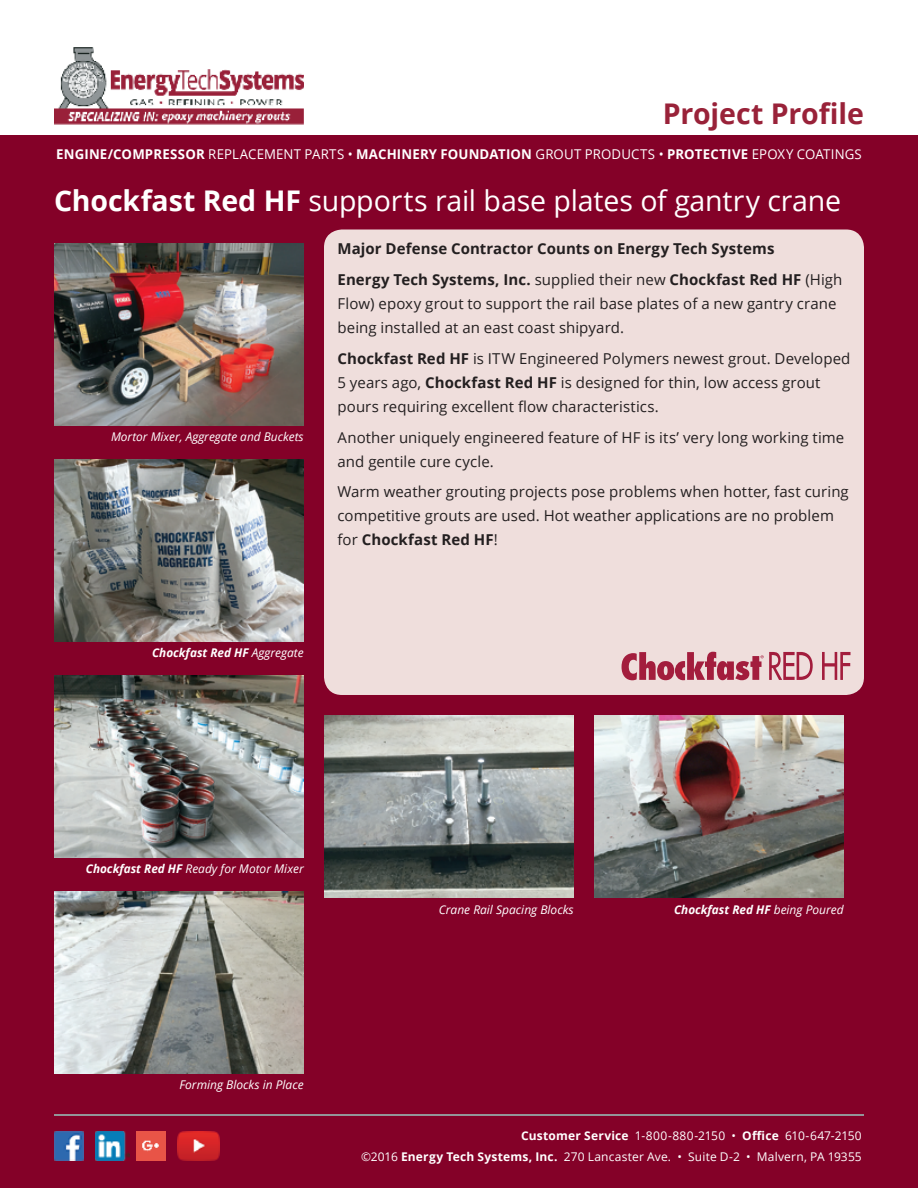
<style>
.page{position:relative;width:918px;height:1188px;background:#fff}
.page>*{position:absolute;margin:0;border:0;box-sizing:border-box;transform-origin:0 0}
.t1{font:28.5px "Open Sans";letter-spacing:-.005em;color:#fff}
.t2{font:700 28.5px "Open Sans";letter-spacing:-.005em;color:#992239}
.t3{font:15px/24px "Open Sans";letter-spacing:.005em;color:#231f20}
.t4{font:700 15px/30.8px "Open Sans";letter-spacing:.01em;color:#231f20}
.t5{font:700 13.5px "Open Sans";letter-spacing:.01em;color:#fff}
.t6{font:12px/21px "Open Sans";letter-spacing:.015em;color:#fff;text-align:right}
.t7{font:italic 12px "Open Sans";color:#fff}
.t8{font:italic 700 12px "Open Sans";color:#fff}
.s1{font-weight:400}
.s2{font-weight:700}
</style>
<div class="page">
<div style="left:0;top:135px;width:918px;height:1053px;background:#840128"></div>
<img style="left:54px;top:47px;width:249px;height:78px">
<div style="left:324px;top:230px;width:540px;height:465px;background:#efdedc;border-radius:18px"></div>
<hr style="left:54px;top:1114px;width:810px;height:1px;background:#939598">
<img style="left:54px;top:1131px;width:29px;height:30px">
<img style="left:136px;top:1131px;width:29px;height:30px">
<img style="left:95px;top:1131px;width:35px;height:30px">
<img style="left:178px;top:1131px;width:41px;height:29px">
<img style="left:54px;top:243px;width:250px;height:182px">
<img style="left:54px;top:459px;width:250px;height:182px">
<img style="left:54px;top:675px;width:250px;height:182px">
<img style="left:54px;top:891px;width:250px;height:182px">
<img style="left:324px;top:716px;width:250px;height:182px">
<img style="left:594px;top:716px;width:250px;height:182px">
<svg style="left:622px;top:652px;width:191px;height:28px"></svg>
<svg style="left:822px;top:652px;width:28px;height:28px"></svg>
<h1 class="t2" style="left:663px;top:94px;width:203px">Project Profile</h1>
<p class="t5" style="left:56px;top:144px;width:807px">ENGINE/COMPRESSOR <span class="s1">REPLACEMENT PARTS •</span> MACHINERY FOUNDATION <span class="s1">GROUT PRODUCTS •</span> PROTECTIVE <span class="s1">EPOXY COATINGS</span></p>
<h1 class="t1" style="left:54px;top:181px;width:789px"><span class="s2">Chockfast Red HF</span> supports rail base plates of gantry crane</h1>
<p class="t4" style="left:338px;top:233px;width:507px">Major Defense Contractor Counts on Energy Tech Systems<br>Energy Tech Systems, Inc. <span class="s1">supplied their new</span> Chockfast Red HF <span class="s1">(High</span></p>
<p class="t3" style="left:338px;top:291px;width:500px">Flow) epoxy grout to support the rail base plates of a new gantry crane being installed at an east coast shipyard.</p>
<p class="t3" style="left:338px;top:346px;width:515px"><span class="s2">Chockfast Red HF</span> is ITW Engineered Polymers newest grout. Developed<br>5 years ago, <span class="s2">Chockfast Red HF</span> is designed for thin, low access grout pours requiring excellent flow characteristics.</p>
<p class="t3" style="left:338px;top:425px;width:508px">Another uniquely engineered feature of HF is its’ very long working time and gentile cure cycle.</p>
<p class="t3" style="left:338px;top:480px;width:513px">Warm weather grouting projects pose problems when hotter, fast curing competitive grouts are used. Hot weather applications are no problem for <span class="s2">Chockfast Red HF</span>!</p>
<p class="t7" style="left:111px;top:429px;width:194px">Mortor Mixer, Aggregate and Buckets</p>
<p class="t8" style="left:152px;top:644px;width:153px">Chockfast Red HF <span class="s1">Aggregate</span></p>
<p class="t7" style="left:86px;top:861px;width:219px"><span class="s2">Chockfast Red HF</span> Ready for Motor Mixer</p>
<p class="t7" style="left:439px;top:901px;width:136px">Crane Rail Spacing Blocks</p>
<p class="t8" style="left:674px;top:901px;width:171px">Chockfast Red HF <span class="s1">being Poured</span></p>
<p class="t7" style="left:180px;top:1077px;width:126px">Forming Blocks in Place</p>
<p class="t6" style="left:361px;top:1125px;width:502px"><span class="s2">Customer Service</span> 1-800-880-2150 • <span class="s2">Office</span> 610-647-2150<br>©2016 <span class="s2">Energy Tech Systems, Inc.</span> 270 Lancaster Ave. • Suite D-2 • Malvern, PA 19355</p>
</div>
